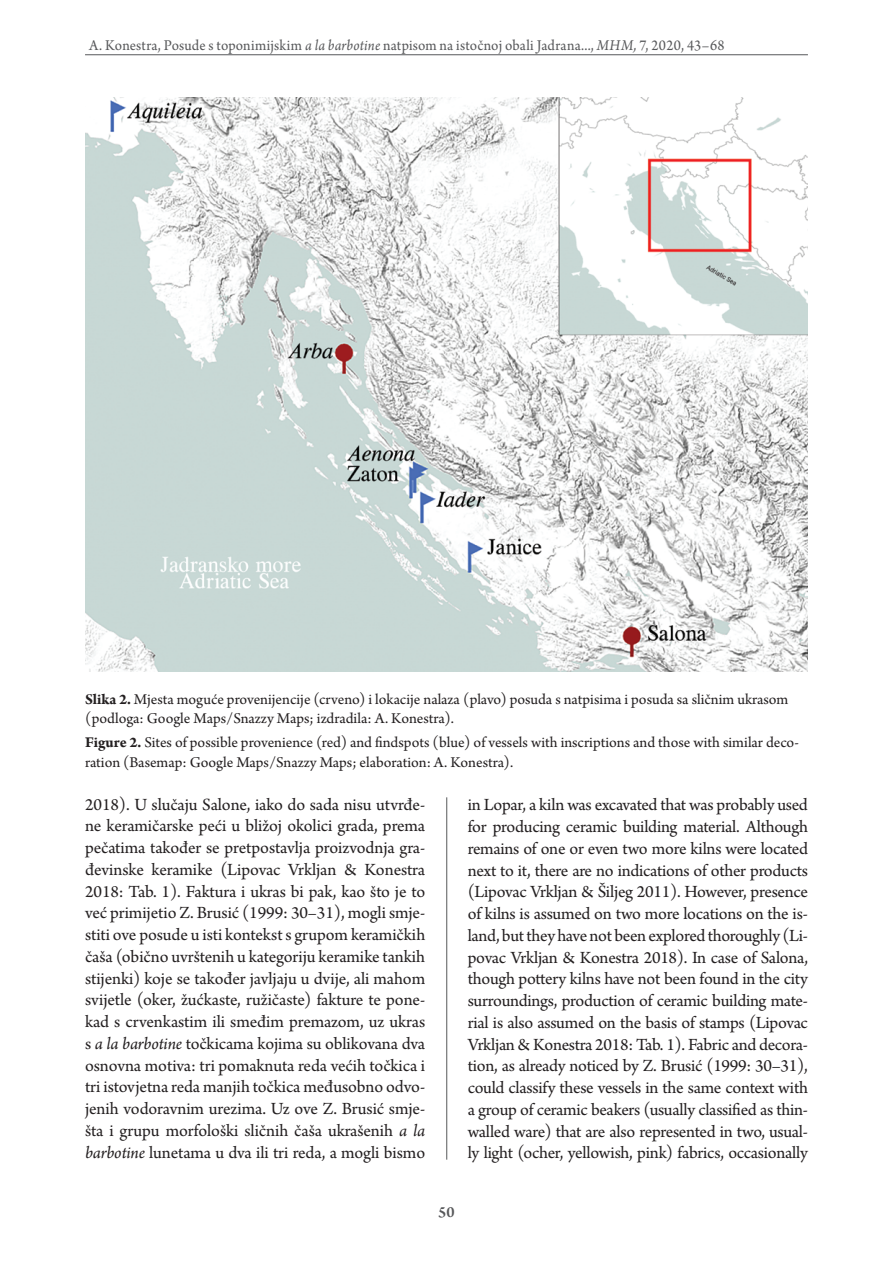
<style>
.page{position:relative;width:893px;height:1263px;background:#fff}
.page>*{position:absolute;margin:0;border:0;box-sizing:border-box;transform-origin:0 0}
.t1{font:18px/21.8px "Arno Pro";letter-spacing:-.01em;color:#231f20;text-align:justify}
.t2{font:600 16.5px "Arno Pro";color:#57585a}
.t3{font:15.75px/19.5px "Arno Pro";color:#231f20}
.t4{font:15.75px "Arno Pro";letter-spacing:.01em;color:#57585a;scale:.95 1}
.s1{font-style:italic}
.s2{font-weight:700}
</style>
<div class="page">
<hr style="left:85px;top:54px;width:723px;height:1px;background:#57585a">
<hr style="left:446px;top:797px;width:1px;height:363px;background:#57585a">
<img style="left:85px;top:98px;width:723px;height:574px">
<p class="t4" style="left:89px;top:36px;width:670px">A. Konestra, Posude s toponimijskim <span class="s1">a la barbotine</span> natpisom na istočnoj obali Jadrana..., <span class="s1">MHM,</span> 7, 2020, 43–68</p>
<p class="t3" style="left:85px;top:690px;width:705px"><span class="s2">Slika 2.</span> Mjesta moguće provenijencije (crveno) i lokacije nalaza (plavo) posuda s natpisima i posuda sa sličnim ukrasom (podloga: Google Maps/Snazzy Maps; izdradila: A. Konestra).</p>
<p class="t3" style="left:85px;top:733px;width:715px"><span class="s2">Figure 2.</span> Sites of possible provenience (red) and findspots (blue) of vessels with inscriptions and those with similar deco&shy;ration (Basemap: Google Maps/Snazzy Maps; elaboration: A. Konestra).</p>
<p class="t1" style="left:85px;top:794px;width:342px">2018). U slučaju Salone, iako do sada nisu utvrđe&shy;ne keramičarske peći u bližoj okolici grada, prema pečatima također se pretpostavlja proizvodnja gra&shy;đevinske keramike (Lipovac Vrkljan &amp; Konestra 2018: Tab. 1). Faktura i ukras bi pak, kao što je to već primijetio Z. Brusić (1999: 30–31), mogli smje&shy;stiti ove posude u isti kontekst s grupom keramičkih čaša (obično uvrštenih u kategoriju keramike tankih stijenki) koje se također javljaju u dvije, ali mahom svijetle (oker, žućkaste, ružičaste) fakture te pone&shy;kad s crvenkastim ili smeđim premazom, uz ukras s <span class="s1">a la barbotine</span> točkicama kojima su oblikovana dva osnovna motiva: tri pomaknuta reda većih točkica i tri istovjetna reda manjih točkica međusobno odvo&shy;jenih vodoravnim urezima. Uz ove Z. Brusić smje&shy;šta i grupu morfološki sličnih čaša ukrašenih <span class="s1">a la barbotine</span> lunetama u dva ili tri reda, a mogli bismo</p>
<p class="t1" style="left:468px;top:795px;width:342px">in Lopar, a kiln was excavated that was probably used for producing ceramic building material. Although remains of one or even two more kilns were located next to it, there are no indications of other products (Lipovac Vrkljan &amp; Šiljeg 2011). However, presence of kilns is assumed on two more locations on the is&shy;land, but they have not been explored thoroughly (Li&shy;povac Vrkljan &amp; Konestra 2018). In case of Salona, though pottery kilns have not been found in the city surroundings, production of ceramic building mate&shy;rial is also assumed on the basis of stamps (Lipovac Vrkljan &amp; Konestra 2018: Tab. 1). Fabric and decora&shy;tion, as already noticed by Z. Brusić (1999: 30–31), could classify these vessels in the same context with a group of ceramic beakers (usually classified as thin&shy;walled ware) that are also represented in two, usual&shy;ly light (ocher, yellowish, pink) fabrics, occasionally</p>
<p class="t2" style="left:438px;top:1203px;width:18px">50</p>
</div>
